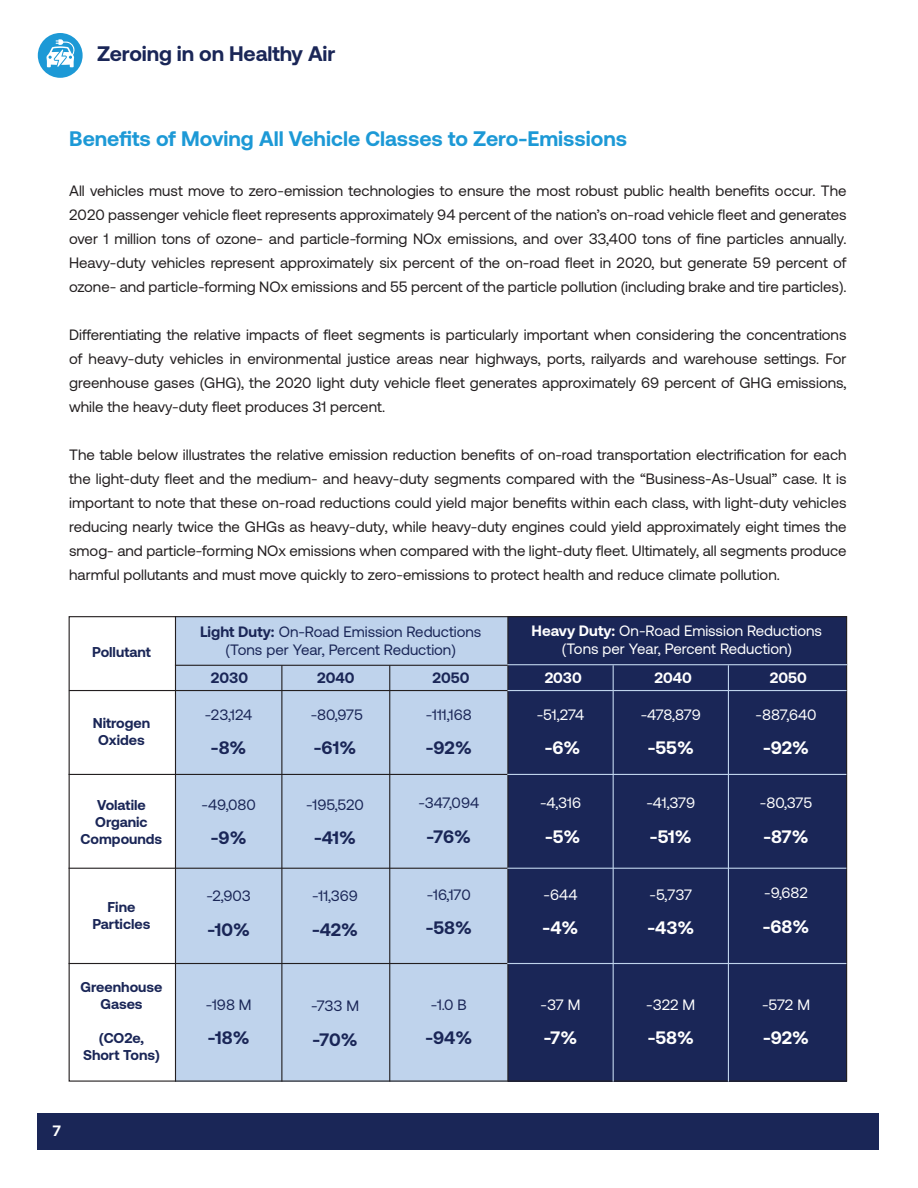
<style>
.page{position:relative;width:918px;height:1188px;background:#fff}
.page>*{position:absolute;margin:0;border:0;box-sizing:border-box;transform-origin:0 0}
.t1{font:700 21px "Aeonik";color:#1d99d6}
.t2{font:700 21px "Aeonik";letter-spacing:-.005em;color:#1a2657}
.t3{font:700 18px "Aeonik";color:#1a2657}
.t4{font:700 18px "Aeonik";color:#fff}
.t5{font:15px/24px "Aeonik";color:#231f20;text-align:justify}
.t6{font:15px/18px "Aeonik";color:#1a2657;text-align:center}
.t7{font:15px/18px "Aeonik";color:#fff;text-align:center}
.t8{font:700 15px "Aeonik";color:#fff}
.t9{font:700 15px "Aeonik";color:#1a2657}
.t10{font:700 14.25px/17.1px "Aeonik";color:#1a2657;text-align:center}
.s1{font-weight:700}
</style>
<div class="page">
<div style="left:508px;top:616px;width:339px;height:466px;background:#1a2657"></div>
<div style="left:175px;top:616px;width:332px;height:466px;background:#bfd3ec"></div>
<div style="left:38px;top:1113px;width:841px;height:37px;background:#1a2657"></div>
<svg style="left:38px;top:33px;width:45px;height:45px"></svg>
<hr style="left:175px;top:616px;width:1px;height:466px;background:#231f20">
<hr style="left:281px;top:665px;width:1px;height:417px;background:#231f20">
<hr style="left:389px;top:665px;width:1px;height:417px;background:#231f20">
<hr style="left:613px;top:665px;width:1px;height:417px;background:#bfd3ec">
<hr style="left:728px;top:665px;width:1px;height:417px;background:#bfd3ec">
<hr style="left:507px;top:616px;width:1px;height:466px;background:#231f20">
<hr style="left:175px;top:665px;width:333px;height:1px;background:#231f20">
<hr style="left:69px;top:690px;width:439px;height:1px;background:#231f20">
<hr style="left:69px;top:774px;width:439px;height:1px;background:#231f20">
<hr style="left:69px;top:868px;width:439px;height:1px;background:#231f20">
<hr style="left:69px;top:963px;width:439px;height:1px;background:#231f20">
<hr style="left:507px;top:664px;width:340px;height:1px;background:#bfd3ec">
<hr style="left:508px;top:690px;width:339px;height:1px;background:#bfd3ec">
<hr style="left:507px;top:774px;width:339px;height:1px;background:#bfd3ec">
<hr style="left:507px;top:868px;width:339px;height:1px;background:#bfd3ec">
<hr style="left:507px;top:963px;width:339px;height:1px;background:#bfd3ec">
<h1 class="t2" style="left:97px;top:42px;width:240px">Zeroing in on Healthy Air</h1>
<h1 class="t1" style="left:69px;top:127px;width:559px">Benefits of Moving All Vehicle Classes to Zero-Emissions</h1>
<p class="t5" style="left:69px;top:178px;width:779px">All vehicles must move to zero-emission technologies to ensure the most robust public health benefits occur. The 2020 passenger vehicle fleet represents approximately 94 percent of the nation’s on-road vehicle fleet and generates over 1 million tons of ozone- and particle-forming NOx emissions, and over 33,400 tons of fine particles annually.<br>Heavy-duty vehicles represent approximately six percent of the on-road fleet in 2020, but generate 59 percent of ozone- and particle-forming NOx emissions and 55 percent of the particle pollution (including brake and tire particles).</p>
<p class="t5" style="left:69px;top:322px;width:779px">Differentiating the relative impacts of fleet segments is particularly important when considering the concentrations of heavy-duty vehicles in environmental justice areas near highways, ports, railyards and warehouse settings. For greenhouse gases (GHG), the 2020 light duty vehicle fleet generates approximately 69 percent of GHG emissions, while the heavy-duty fleet produces 31 percent.</p>
<p class="t5" style="left:69px;top:442px;width:779px">The table below illustrates the relative emission reduction benefits of on-road transportation electrification for each the light-duty fleet and the medium- and heavy-duty segments compared with the “Business-As-Usual” case. It is important to note that these on-road reductions could yield major benefits within each class, with light-duty vehicles reducing nearly twice the GHGs as heavy-duty, while heavy-duty engines could yield approximately eight times the smog- and particle-forming NOx emissions when compared with the light-duty fleet. Ultimately, all segments produce harmful pollutants and must move quickly to zero-emissions to protect health and reduce climate pollution.</p>
<p class="t10" style="left:92px;top:643px;width:60px">Pollutant</p>
<p class="t10" style="left:93px;top:714px;width:59px">Nitrogen<br>Oxides</p>
<p class="t10" style="left:81px;top:796px;width:83px">Volatile<br>Organic<br>Compounds</p>
<p class="t10" style="left:93px;top:899px;width:60px">Fine<br>Particles</p>
<p class="t10" style="left:81px;top:978px;width:83px">Greenhouse<br>Gases</p>
<p class="t10" style="left:83px;top:1030px;width:78px">(CO2e,<br>Short Tons)</p>
<p class="t7" style="left:532px;top:622px;width:292px"><span class="s1">Heavy Duty:</span> On-Road Emission Reductions (Tons per Year, Percent Reduction)</p>
<p class="t6" style="left:200px;top:623px;width:283px"><span class="s1">Light Duty:</span> On-Road Emission Reductions (Tons per Year, Percent Reduction)</p>
<p class="t9" style="left:211px;top:670px;width:39px">2030</p>
<p class="t9" style="left:317px;top:670px;width:39px">2040</p>
<p class="t9" style="left:432px;top:670px;width:38px">2050</p>
<p class="t8" style="left:545px;top:669px;width:39px">2030</p>
<p class="t8" style="left:654px;top:669px;width:39px">2040</p>
<p class="t8" style="left:770px;top:669px;width:38px">2050</p>
<p class="t6" style="left:205px;top:705px;width:49px">-23,124</p>
<p class="t3" style="left:211px;top:738px;width:37px">-8%</p>
<p class="t6" style="left:202px;top:795px;width:56px">-49,080</p>
<p class="t3" style="left:211px;top:828px;width:37px">-9%</p>
<p class="t6" style="left:207px;top:887px;width:46px">-2,903</p>
<p class="t3" style="left:207px;top:919px;width:44px">-10%</p>
<p class="t6" style="left:206px;top:996px;width:47px">-198 M</p>
<p class="t3" style="left:208px;top:1028px;width:43px">-18%</p>
<p class="t6" style="left:311px;top:705px;width:54px">-80,975</p>
<p class="t3" style="left:314px;top:738px;width:44px">-61%</p>
<p class="t6" style="left:306px;top:795px;width:59px">-195,520</p>
<p class="t3" style="left:314px;top:828px;width:43px">-41%</p>
<p class="t6" style="left:312px;top:887px;width:47px">-11,369</p>
<p class="t3" style="left:312px;top:919px;width:48px">-42%</p>
<p class="t6" style="left:311px;top:997px;width:50px">-733 M</p>
<p class="t3" style="left:313px;top:1029px;width:46px">-70%</p>
<p class="t6" style="left:426px;top:705px;width:47px">-111,168</p>
<p class="t3" style="left:426px;top:738px;width:48px">-92%</p>
<p class="t6" style="left:418px;top:794px;width:62px">-347,094</p>
<p class="t3" style="left:427px;top:826px;width:46px">-76%</p>
<p class="t6" style="left:427px;top:885px;width:45px">-16,170</p>
<p class="t3" style="left:426px;top:918px;width:48px">-58%</p>
<p class="t6" style="left:431px;top:996px;width:38px">-1.0 B</p>
<p class="t3" style="left:425px;top:1028px;width:48px">-94%</p>
<p class="t7" style="left:537px;top:705px;width:49px">-51,274</p>
<p class="t4" style="left:545px;top:738px;width:37px">-6%</p>
<p class="t7" style="left:540px;top:794px;width:43px">-4,316</p>
<p class="t4" style="left:545px;top:826px;width:37px">-5%</p>
<p class="t7" style="left:544px;top:885px;width:35px">-644</p>
<p class="t4" style="left:543px;top:918px;width:37px">-4%</p>
<p class="t7" style="left:541px;top:996px;width:41px">-37 M</p>
<p class="t4" style="left:544px;top:1028px;width:35px">-7%</p>
<p class="t7" style="left:641px;top:705px;width:62px">-478,879</p>
<p class="t4" style="left:648px;top:738px;width:48px">-55%</p>
<p class="t7" style="left:646px;top:794px;width:50px">-41,379</p>
<p class="t4" style="left:650px;top:826px;width:43px">-51%</p>
<p class="t7" style="left:649px;top:885px;width:44px">-5,737</p>
<p class="t4" style="left:647px;top:918px;width:48px">-43%</p>
<p class="t7" style="left:646px;top:996px;width:51px">-322 M</p>
<p class="t4" style="left:648px;top:1028px;width:48px">-58%</p>
<p class="t7" style="left:756px;top:705px;width:63px">-887,640</p>
<p class="t4" style="left:763px;top:738px;width:48px">-92%</p>
<p class="t7" style="left:760px;top:794px;width:54px">-80,375</p>
<p class="t4" style="left:764px;top:826px;width:47px">-87%</p>
<p class="t7" style="left:764px;top:884px;width:45px">-9,682</p>
<p class="t4" style="left:763px;top:916px;width:48px">-68%</p>
<p class="t7" style="left:762px;top:996px;width:50px">-572 M</p>
<p class="t4" style="left:763px;top:1028px;width:48px">-92%</p>
<p class="t8" style="left:53px;top:1123px;width:10px">7</p>
</div>
